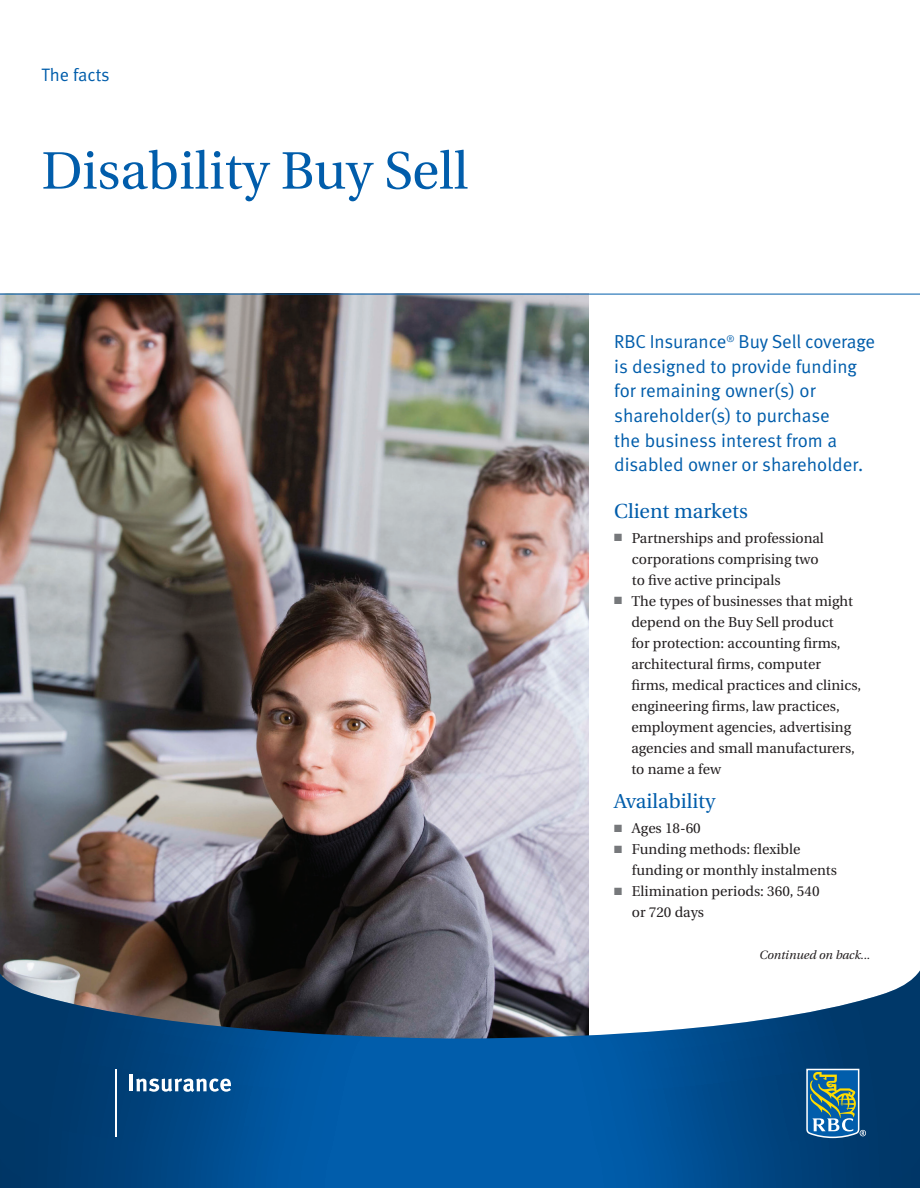
<style>
.page{position:relative;width:920px;height:1188px;background:#fff}
.page>*{position:absolute;margin:0;border:0;box-sizing:border-box;transform-origin:0 0}
.t1{font:52.5px "Utopia";color:#015dab}
.t2{font:20.25px "Utopia";color:#015dab}
.t3{font:18.75px/24.6px "Meta Normal LF";color:#015dab}
.t4{font:18px "Meta Normal LF";color:#015dab}
.t5{font:14.25px/21px "Utopia";color:#231f20}
.t6{font:italic 12px "Utopia";color:#231f20}
.s1{color:#76787b}
</style>
<div class="page">
<img style="left:0;top:294px;width:588px;height:650px">
<svg style="left:0;top:944px;width:920px;height:243px;background:#2f618d"></svg>
<hr style="left:0;top:293px;width:920px;height:1px;background:#015dab">
<svg style="left:806px;top:1068px;width:60px;height:69px;background:#4b8294"></svg>
<hr style="left:115px;top:1069px;width:2px;height:67px;background:#fff">
<hr style="left:129px;top:1074px;width:4px;height:16px;background:#fff">
<svg style="left:136px;top:1078px;width:95px;height:13px"></svg>
<p class="t4" style="left:42px;top:64px;width:70px">The facts</p>
<h1 class="t1" style="left:42px;top:142px;width:428px">Disability Buy Sell</h1>
<h3 class="t3" style="left:614px;top:329px;width:262px">RBC Insurance<sup>®</sup> Buy Sell coverage is designed to provide funding for remaining owner(s) or shareholder(s) to purchase<br>the business interest from a disabled owner or shareholder.</h3>
<h2 class="t2" style="left:614px;top:499px;width:135px">Client markets</h2>
<p class="t5" style="left:632px;top:527px;width:194px;text-indent:-18px"><span class="s1">■</span> Partnerships and professional corporations comprising two to five active principals</p>
<p class="t5" style="left:631px;top:590px;width:231px;text-indent:-17px"><span class="s1">■</span> The types of businesses that might depend on the Buy Sell product<br>for protection: accounting firms, architectural firms, computer firms, medical practices and clinics, engineering firms, law practices, employment agencies, advertising agencies and small manufacturers, to name a few</p>
<h2 class="t2" style="left:614px;top:790px;width:103px">Availability</h2>
<p class="t5" style="left:614px;top:817px;width:88px"><span class="s1">■</span> Ages 18-60</p>
<p class="t5" style="left:632px;top:838px;width:207px;text-indent:-18px"><span class="s1">■</span> Funding methods: flexible funding or monthly instalments</p>
<p class="t5" style="left:632px;top:880px;width:189px;text-indent:-18px"><span class="s1">■</span> Elimination periods: 360, 540 or 720 days</p>
<p class="t6" style="left:759px;top:948px;width:113px">Continued on back...</p>
</div>
